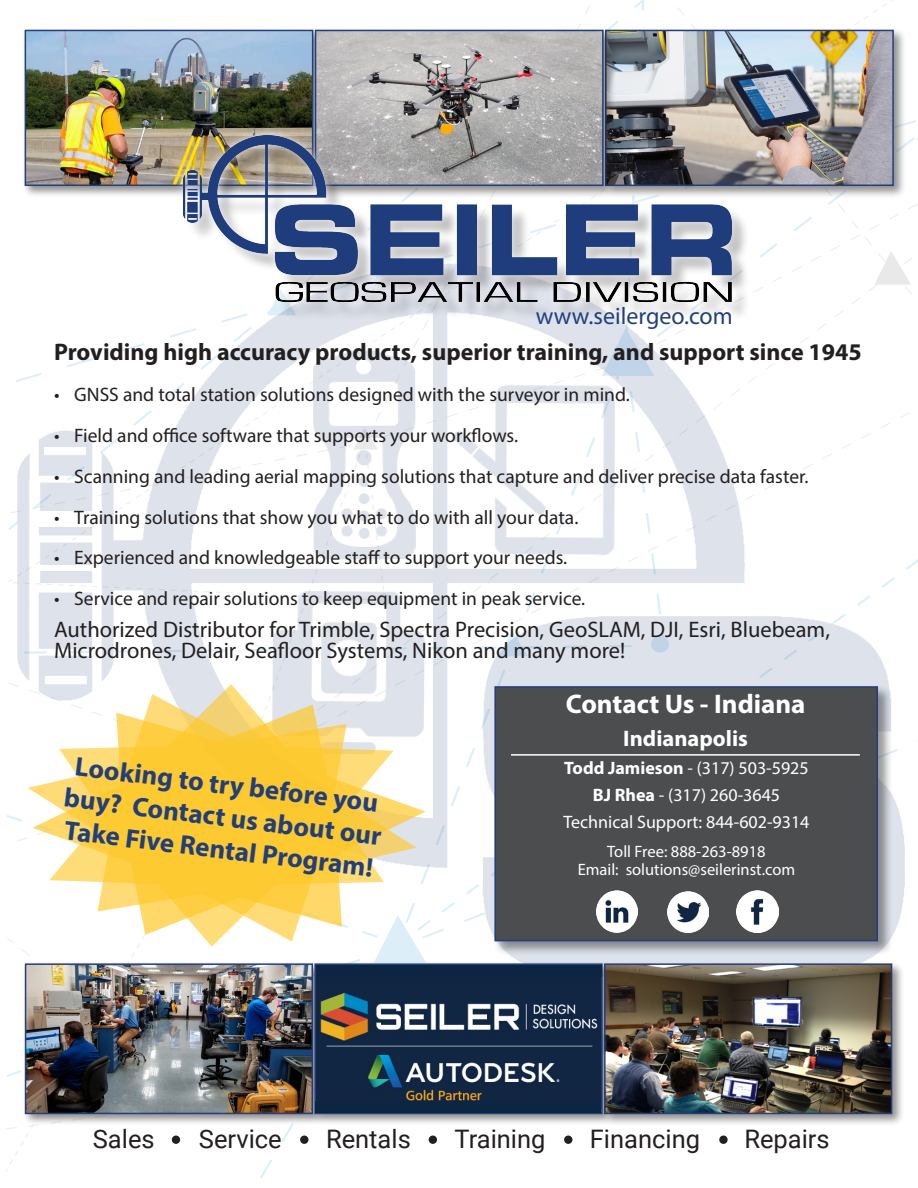
<style>
.page{position:relative;width:918px;height:1188px;background:#fff}
.page>*{position:absolute;margin:0;border:0;box-sizing:border-box;transform-origin:0 0}
.t1{font:700 27px/32.4px "Myriad Pro";color:#223f7c}
.t2{font:700 27px "Myriad Pro";color:#fff}
.t3{font:25.5px "Roboto";color:#231f20}
.t4{font:700 24px "Myriad Pro";color:#231f20}
.t5{font:24px "Myriad Pro";color:#223f7c}
.t6{font:22.5px/21px "Myriad Pro";color:#231f20}
.t7{font:700 22.5px "Myriad Pro";color:#fff}
.t8{font:19.5px "Myriad Pro";color:#231f20}
.t9{font:18px/27px "Myriad Pro";color:#fff;text-align:center}
.t10{font:16.5px/18px "Myriad Pro";color:#fff;text-align:center}
.s1{font-weight:700}
</style>
<div class="page">
<svg style="left:634px;top:0;width:10px;height:11px"></svg>
<img style="left:6px;top:258px;width:912px;height:703px">
<div style="left:22px;top:961px;width:303px;height:165px;background:#231f20;opacity:.5"></div>
<img style="left:28px;top:966px;width:282px;height:145px">
<div style="left:25px;top:963px;width:288px;height:151px;border:2px solid #223f7c"></div>
<div style="left:22px;top:27px;width:303px;height:171px;background:#231f20;opacity:.5"></div>
<img style="left:28px;top:33px;width:282px;height:150px">
<div style="left:25px;top:30px;width:288px;height:156px;border:2px solid #223f7c"></div>
<div style="left:312px;top:961px;width:302px;height:165px;background:#231f20;opacity:.5"></div>
<svg style="left:315px;top:915px;width:297px;height:186px"></svg>
<div style="left:314px;top:963px;width:289px;height:151px;border:2px solid #223f7c"></div>
<div style="left:601px;top:961px;width:304px;height:166px;background:#231f20;opacity:.5"></div>
<img style="left:607px;top:966px;width:282px;height:145px">
<div style="left:604px;top:963px;width:288px;height:151px;border:2px solid #223f7c"></div>
<div style="left:602px;top:27px;width:305px;height:171px;background:#231f20;opacity:.5"></div>
<img style="left:616px;top:33px;width:275px;height:150px">
<div style="left:605px;top:30px;width:289px;height:156px;border:2px solid #223f7c"></div>
<div style="left:312px;top:27px;width:304px;height:172px;background:#231f20;opacity:.5"></div>
<img style="left:318px;top:33px;width:283px;height:93px">
<div style="left:315px;top:30px;width:289px;height:156px;border:2px solid #223f7c"></div>
<div style="left:493px;top:685px;width:400px;height:271px;background:#231f20;opacity:.46"></div>
<div style="left:495px;top:687px;width:382px;height:254px;background:#4b4d4f"></div>
<div style="left:494px;top:686px;width:384px;height:255px;border:2px solid #223f7c"></div>
<img style="left:272px;top:591px;width:153px;height:114px">
<img style="left:448px;top:370px;width:190px;height:198px">
<img style="left:313px;top:350px;width:103px;height:209px">
<div style="left:186px;top:138px;width:564px;height:182px;background:#231f20;opacity:.28"></div>
<div style="left:174px;top:126px;width:567px;height:186px;background:#fff;opacity:.75"></div>
<img style="left:184px;top:136px;width:547px;height:166px">
<div style="left:172px;top:1136px;width:8px;height:8px;background:#231f20;border-radius:50%"></div>
<div style="left:300px;top:1136px;width:8px;height:8px;background:#231f20;border-radius:50%"></div>
<div style="left:429px;top:1136px;width:8px;height:8px;background:#231f20;border-radius:50%"></div>
<div style="left:564px;top:1136px;width:8px;height:8px;background:#231f20;border-radius:50%"></div>
<div style="left:719px;top:1136px;width:9px;height:8px;background:#231f20;border-radius:50%"></div>
<svg style="left:49px;top:684px;width:345px;height:263px"></svg>
<svg style="left:32px;top:705px;width:394px;height:230px"></svg>
<img style="left:737px;top:891px;width:42px;height:42px">
<img style="left:597px;top:891px;width:41px;height:41px">
<img style="left:667px;top:892px;width:41px;height:41px">
<hr style="left:511px;top:754px;width:349px;height:2px;background:#fff">
<div style="left:316px;top:965px;width:285px;height:12px;background:#0c2542"></div>
<div style="left:316px;top:1101px;width:285px;height:12px;background:#0c2542"></div>
<p class="t5" style="left:536px;top:302px;width:198px">www.seilergeo.com</p>
<p class="t4" style="left:54px;top:337px;width:809px">Providing high accuracy products, superior training, and support since 1945</p>
<p class="t8" style="left:54px;top:383px;width:577px">• GNSS and total station solutions designed with the surveyor in mind.</p>
<p class="t8" style="left:54px;top:424px;width:466px">• Field and office software that supports your workflows.</p>
<p class="t8" style="left:54px;top:464px;width:756px">• Scanning and leading aerial mapping solutions that capture and deliver precise data faster.</p>
<p class="t8" style="left:54px;top:505px;width:526px">• Training solutions that show you what to do with all your data.</p>
<p class="t8" style="left:54px;top:546px;width:515px">• Experienced and knowledgeable staff to support your needs.</p>
<p class="t8" style="left:54px;top:587px;width:533px">• Service and repair solutions to keep equipment in peak service.</p>
<p class="t6" style="left:54px;top:619px;width:778px">Authorized Distributor for Trimble, Spectra Precision, GeoSLAM, DJI, Esri, Bluebeam,<br>Microdrones, Delair, Seafloor Systems, Nikon and many more!</p>
<p class="t2" style="left:566px;top:686px;width:241px">Contact Us - Indiana</p>
<p class="t7" style="left:623px;top:723px;width:126px">Indianapolis</p>
<p class="t1" style="left:70px;top:748px;width:321px;rotate:7deg">Looking to try before you buy? Contact us about our<br>Take Five Rental Program!</p>
<p class="t9" style="left:563px;top:755px;width:248px"><span class="s1">Todd Jamieson</span> - (317) 503-5925<br><span class="s1">BJ Rhea</span> - (317) 260-3645<br>Technical Support: 844-602-9314</p>
<p class="t10" style="left:578px;top:842px;width:219px">Toll Free: 888-263-8918<br>Email: solutions@seilerinst.com</p>
<p class="t3" style="left:93px;top:1121px;width:63px">Sales</p>
<p class="t3" style="left:199px;top:1121px;width:84px">Service</p>
<p class="t3" style="left:326px;top:1121px;width:86px">Rentals</p>
<p class="t3" style="left:454px;top:1121px;width:93px">Training</p>
<p class="t3" style="left:590px;top:1121px;width:112px">Financing</p>
<p class="t3" style="left:744px;top:1121px;width:87px">Repairs</p>
</div>
